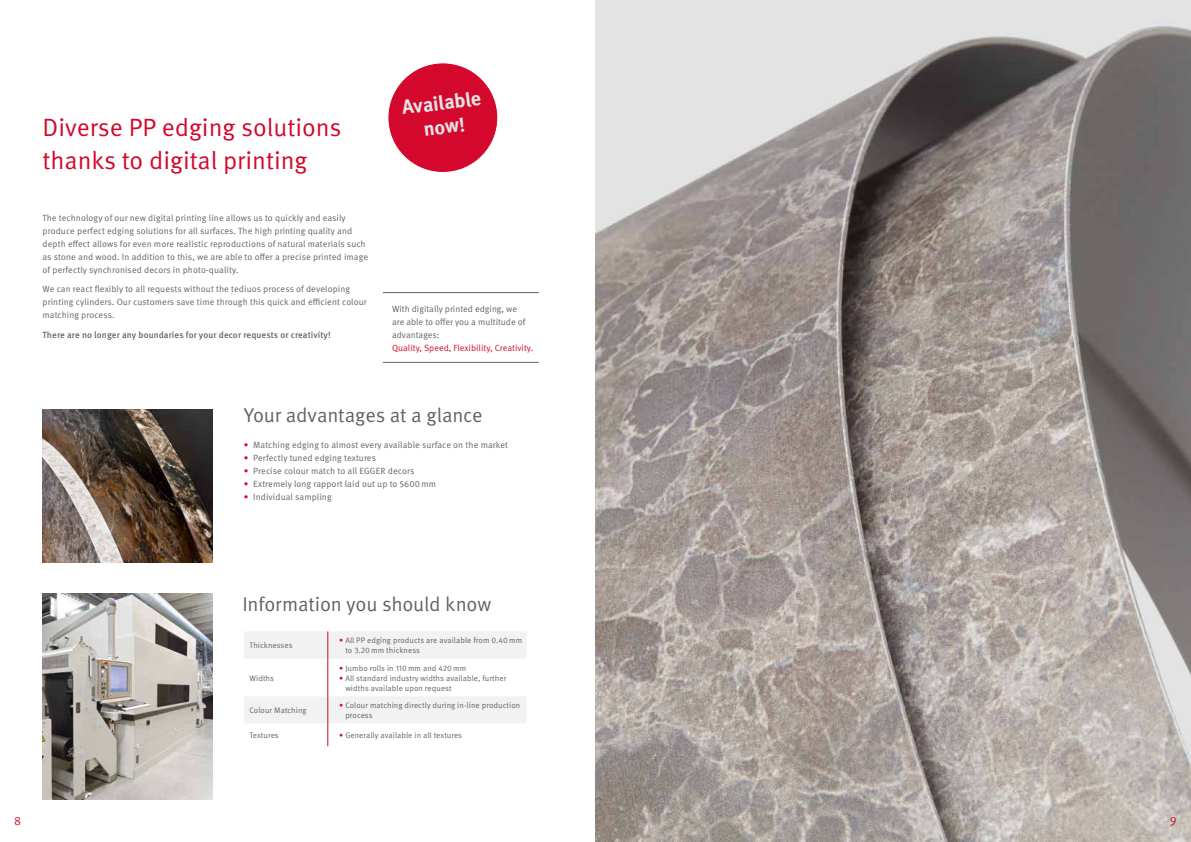
<style>
.page{position:relative;width:1191px;height:842px;background:#fff}
.page>*{position:absolute;margin:0;border:0;box-sizing:border-box;transform-origin:0 0}
.t1{font:25px/32.5px "Meta Pro";color:#d4082c}
.t2{font:20px "Meta Pro";letter-spacing:-.01em;color:#636362}
.t3{font:700 20px/24px "Meta Pro";color:#e3e3e3;text-align:center}
.t4{font:12px "Meta Pro";color:#d4082c}
.t5{font:9px/13px "Meta Pro";letter-spacing:.01em;color:#636362}
.t6{font:500 9px "Meta Pro";letter-spacing:.01em;color:#636362}
.t7{font:9px "Meta Pro";color:#d4082c}
.t8{font:8px/10px "Meta Pro";letter-spacing:.01em;color:#636362}
.s1{color:#d4082c}
</style>
<div class="page">
<img style="left:595px;top:0;width:596px;height:842px">
<svg style="left:244px;top:631px;width:282px;height:115px"></svg>
<div style="left:388px;top:63px;width:110px;height:109px;background:#d4082c;border-radius:50%"></div>
<img style="left:43px;top:593px;width:170px;height:206px">
<img style="left:43px;top:409px;width:170px;height:154px">
<hr style="left:383px;top:292px;width:156px;height:1px;background:#636362">
<hr style="left:383px;top:362px;width:156px;height:1px;background:#636362">
<h1 class="t1" style="left:43px;top:112px;width:300px">Diverse PP edging solutions thanks to digital printing</h1>
<p class="t5" style="left:43px;top:211px;width:327px">The technology of our new digital printing line allows us to quickly and easily produce perfect edging solutions for all surfaces. The high printing quality and depth effect allows for even more realistic reproductions of natural materials such as stone and wood. In addition to this, we are able to offer a precise printed image of perfectly synchronised decors in photo-quality.</p>
<p class="t5" style="left:43px;top:283px;width:326px">We can react flexibly to all requests without the tediuos process of developing printing cylinders. Our customers save time through this quick and efficient colour matching process.</p>
<p class="t6" style="left:43px;top:329px;width:290px">There are no longer any boundaries for your decor requests or creativity!</p>
<h2 class="t3" style="left:400px;top:96px;width:81px;rotate:-7deg">Available now!</h2>
<p class="t5" style="left:392px;top:302px;width:135px">With digitally printed edging, we are able to offer you a multitude of advantages:</p>
<p class="t7" style="left:392px;top:342px;width:143px">Quality, Speed, Flexibility, Creativity.</p>
<h2 class="t2" style="left:244px;top:403px;width:240px">Your advantages at a glance</h2>
<p class="t5" style="left:244px;top:439px;width:266px"><span class="s1">•</span> Matching edging to almost every available surface on the market</p>
<p class="t5" style="left:244px;top:452px;width:134px"><span class="s1">•</span> Perfectly tuned edging textures</p>
<p class="t5" style="left:244px;top:465px;width:172px"><span class="s1">•</span> Precise colour match to all EGGER decors</p>
<p class="t5" style="left:244px;top:478px;width:194px"><span class="s1">•</span> Extremely long rapport laid out up to 5600 mm</p>
<p class="t5" style="left:244px;top:491px;width:89px"><span class="s1">•</span> Individual sampling</p>
<h2 class="t2" style="left:242px;top:592px;width:250px">Information you should know</h2>
<p class="t8" style="left:249px;top:640px;width:45px">Thicknesses</p>
<p class="t8" style="left:345px;top:635px;width:178px;text-indent:-6px"><span class="s1">•</span> All PP edging products are available from 0.40 mm to 3.20 mm thickness</p>
<p class="t8" style="left:249px;top:673px;width:26px">Widths</p>
<p class="t8" style="left:339px;top:663px;width:129px"><span class="s1">•</span> Jumbo rolls in 110 mm and 420 mm</p>
<p class="t8" style="left:345px;top:673px;width:162px;text-indent:-6px"><span class="s1">•</span> All standard industry widths available, further widths available upon request</p>
<p class="t8" style="left:249px;top:705px;width:59px">Colour Matching</p>
<p class="t8" style="left:345px;top:700px;width:176px;text-indent:-6px"><span class="s1">•</span> Colour matching directly during in-line production process</p>
<p class="t8" style="left:249px;top:730px;width:31px">Textures</p>
<p class="t8" style="left:339px;top:730px;width:124px"><span class="s1">•</span> Generally available in all textures</p>
<h3 class="t4" style="left:14px;top:814px;width:8px">8</h3>
<h3 class="t4" style="left:1169px;top:814px;width:8px">9</h3>
</div>
